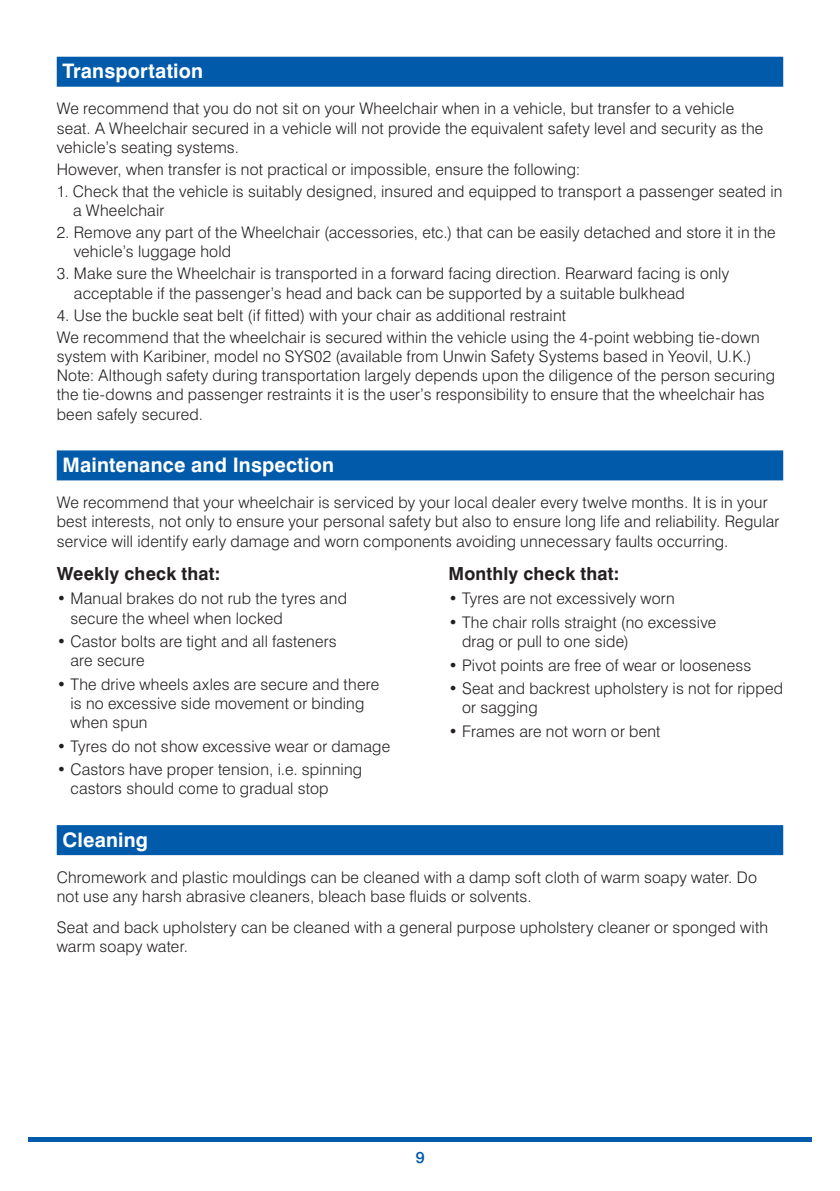
<style>
.page{position:relative;width:840px;height:1191px;background:#fff}
.page>*{position:absolute;margin:0;border:0;box-sizing:border-box;transform-origin:0 0}
.t1{font:700 20px "Swiss 721 BT";letter-spacing:.01em;color:#fff}
.Sub_Header{font:700 18px "Swiss 721 BT";letter-spacing:.015em;color:#231f20}
.Body_Copy{font:300 16px/19.2px "Swiss 721 BT";letter-spacing:.01em;color:#231f20}
.t2{font:500 16px "Swiss 721 BT";color:#015aaa}
</style>
<div class="page">
<hr style="left:28px;top:1137px;width:783px;height:4px;background:#015aaa">
<div style="left:57px;top:57px;width:725px;height:30px;background:#015aaa"></div>
<div style="left:57px;top:450px;width:725px;height:30px;background:#015aaa"></div>
<div style="left:57px;top:825px;width:725px;height:30px;background:#015aaa"></div>
<p class="t1" style="left:62px;top:59px;width:142px">Transportation</p>
<p class="Body_Copy" style="left:57px;top:99px;width:707px">We recommend that you do not sit on your Wheelchair when in a vehicle, but transfer to a vehicle seat. A Wheelchair secured in a vehicle will not provide the equivalent safety level and security as the vehicle’s seating systems.</p>
<p class="Body_Copy" style="left:57px;top:159px;width:525px">However, when transfer is not practical or impossible, ensure the following:</p>
<p class="Body_Copy" style="left:73px;top:181px;width:710px;text-indent:-16px">1. Check that the vehicle is suitably designed, insured and equipped to transport a passenger seated in a Wheelchair</p>
<p class="Body_Copy" style="left:74px;top:223px;width:703px;text-indent:-17px">2. Remove any part of the Wheelchair (accessories, etc.) that can be easily detached and store it in the vehicle’s luggage hold</p>
<p class="Body_Copy" style="left:74px;top:264px;width:656px;text-indent:-17px">3. Make sure the Wheelchair is transported in a forward facing direction. Rearward facing is only acceptable if the passenger’s head and back can be supported by a suitable bulkhead</p>
<p class="Body_Copy" style="left:57px;top:305px;width:510px">4. Use the buckle seat belt (if fitted) with your chair as additional restraint</p>
<p class="Body_Copy" style="left:57px;top:327px;width:719px">We recommend that the wheelchair is secured within the vehicle using the 4-point webbing tie-down system with Karibiner, model no SYS02 (available from Unwin Safety Systems based in Yeovil, U.K.)<br>Note: Although safety during transportation largely depends upon the diligence of the person securing the tie-downs and passenger restraints it is the user’s responsibility to ensure that the wheelchair has been safely secured.</p>
<p class="t1" style="left:62px;top:452px;width:273px">Maintenance and Inspection</p>
<p class="Body_Copy" style="left:57px;top:493px;width:723px">We recommend that your wheelchair is serviced by your local dealer every twelve months. It is in your best interests, not only to ensure your personal safety but also to ensure long life and reliability. Regular service will identify early damage and worn components avoiding unnecessary faults occurring.</p>
<p class="Sub_Header" style="left:57px;top:562px;width:165px">Weekly check that:</p>
<p class="Body_Copy" style="left:70px;top:589px;width:278px;text-indent:-14px">• Manual brakes do not rub the tyres and secure the wheel when locked</p>
<p class="Body_Copy" style="left:70px;top:631px;width:268px;text-indent:-14px">• Castor bolts are tight and all fasteners are secure</p>
<p class="Body_Copy" style="left:70px;top:674px;width:310px;text-indent:-14px">• The drive wheels axles are secure and there is no excessive side movement or binding when spun</p>
<p class="Body_Copy" style="left:57px;top:736px;width:335px">• Tyres do not show excessive wear or damage</p>
<p class="Body_Copy" style="left:70px;top:759px;width:293px;text-indent:-14px">• Castors have proper tension, i.e. spinning castors should come to gradual stop</p>
<p class="Sub_Header" style="left:448px;top:562px;width:172px">Monthly check that:</p>
<p class="Body_Copy" style="left:448px;top:589px;width:228px">• Tyres are not excessively worn</p>
<p class="Body_Copy" style="left:462px;top:612px;width:255px;text-indent:-14px">• The chair rolls straight (no excessive drag or pull to one side)</p>
<p class="Body_Copy" style="left:448px;top:655px;width:304px">• Pivot points are free of wear or looseness</p>
<p class="Body_Copy" style="left:462px;top:678px;width:322px;text-indent:-14px">• Seat and backrest upholstery is not for ripped or sagging</p>
<p class="Body_Copy" style="left:448px;top:721px;width:214px">• Frames are not worn or bent</p>
<p class="t1" style="left:62px;top:827px;width:87px">Cleaning</p>
<p class="Body_Copy" style="left:57px;top:867px;width:701px">Chromework and plastic mouldings can be cleaned with a damp soft cloth of warm soapy water. Do not use any harsh abrasive cleaners, bleach base fluids or solvents.</p>
<p class="Body_Copy" style="left:57px;top:917px;width:712px">Seat and back upholstery can be cleaned with a general purpose upholstery cleaner or sponged with warm soapy water.</p>
<p class="t2" style="left:415px;top:1147px;width:10px">9</p>
</div>
